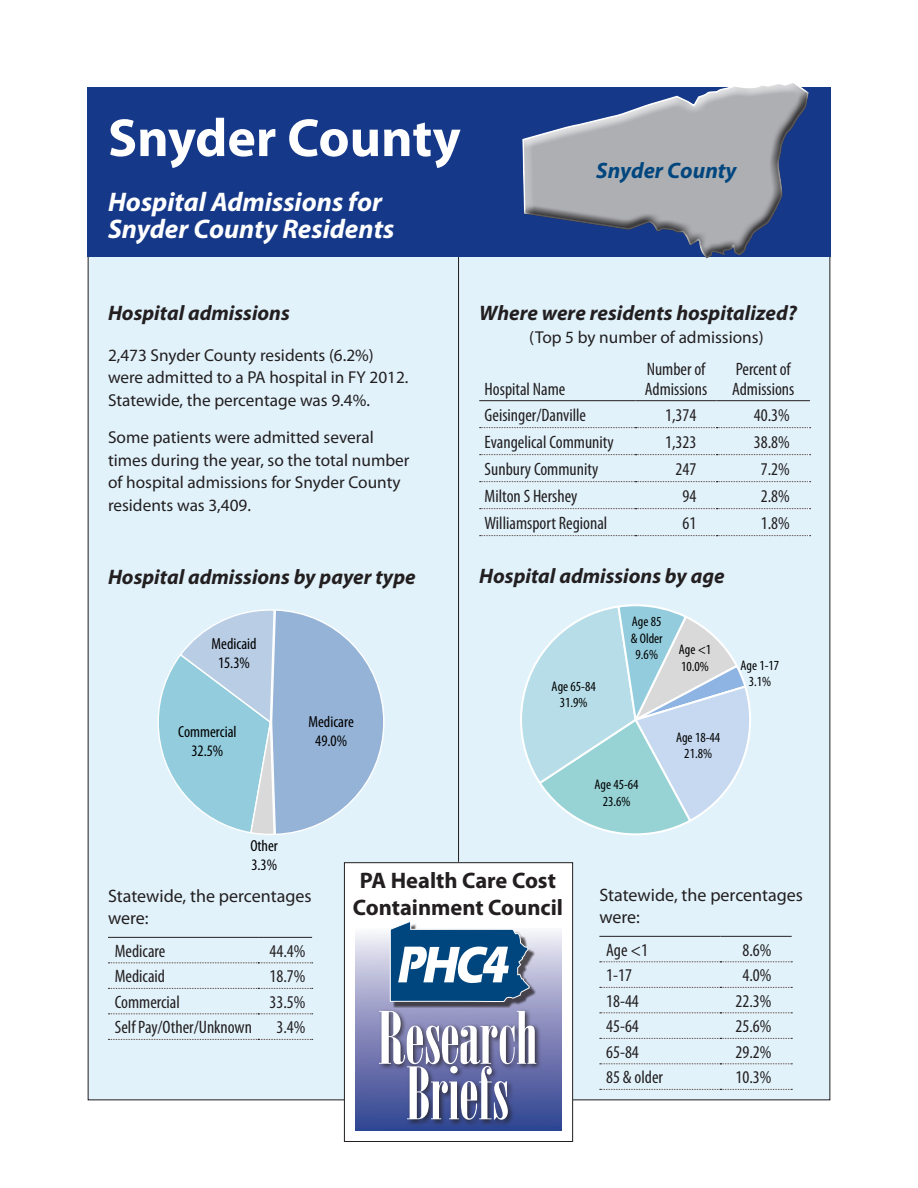
<style>
.page{position:relative;width:918px;height:1188px;background:#fff}
.page>*{position:absolute;margin:0;border:0;box-sizing:border-box;transform-origin:0 0}
.t1{font:72px "Bodoni MT Poster Compressed";color:#fff}
.t2{font:700 54px "Myriad Pro";color:#fff}
.t3{font:italic 700 27px "Myriad Pro";color:#fff}
.t4{font:700 22.5px "Myriad Pro";color:#231f20}
.t5{font:italic 700 22.35px "Myriad Pro";color:#00467e}
.Subhead{font:italic 700 21px "Myriad Pro";color:#231f20}
.Table_Text{font:condensed 18px "Myriad Pro";color:#231f20}
.Text{font:18px/22.5px "Myriad Pro";color:#231f20}
.Text-2{font:17.25px/22.5px "Myriad Pro";color:#231f20}
.t6{font:condensed 16.05px/18.9px "Myriad Pro";color:#000;text-align:center}
.t7{font:condensed 13.95px/16.6px "Myriad Pro";color:#000;text-align:center}
</style>
<div class="page">
<div style="left:88px;top:88px;width:742px;height:1012px;background:#e1f2fb"></div>
<hr style="left:458px;top:257px;width:1px;height:605px;background:#231f20">
<div style="left:87px;top:87px;width:744px;height:169px;background:#153889"></div>
<svg style="left:480px;top:427px;width:331px;height:1px"></svg>
<svg style="left:480px;top:454px;width:331px;height:1px"></svg>
<svg style="left:480px;top:481px;width:331px;height:1px"></svg>
<svg style="left:480px;top:508px;width:331px;height:1px"></svg>
<svg style="left:480px;top:535px;width:331px;height:1px"></svg>
<hr style="left:479px;top:400px;width:157px;height:1px;background:#231f20">
<hr style="left:636px;top:400px;width:81px;height:1px;background:#231f20">
<hr style="left:717px;top:400px;width:93px;height:1px;background:#231f20">
<div style="left:344px;top:863px;width:229px;height:279px;background:#fff"></div>
<div style="left:344px;top:862px;width:229px;height:280px;border:1px solid #231f20"></div>
<div style="left:356px;top:929px;width:205px;height:201px;background:linear-gradient(to bottom,#eee9f4,#2c3b8c)"></div>
<div style="left:377px;top:1009px;width:165px;height:117px;background:#231f20;opacity:.75"></div>
<svg style="left:108px;top:962px;width:205px;height:1px"></svg>
<svg style="left:108px;top:988px;width:205px;height:1px"></svg>
<svg style="left:108px;top:1013px;width:205px;height:1px"></svg>
<svg style="left:108px;top:1039px;width:205px;height:1px"></svg>
<hr style="left:108px;top:937px;width:150px;height:1px;background:#231f20">
<hr style="left:258px;top:937px;width:54px;height:1px;background:#231f20">
<div style="left:393px;top:923px;width:143px;height:85px;background:#231f20;opacity:.75"></div>
<svg style="left:390px;top:921px;width:140px;height:81px"></svg>
<svg style="left:600px;top:961px;width:192px;height:1px"></svg>
<svg style="left:600px;top:987px;width:192px;height:1px"></svg>
<svg style="left:600px;top:1012px;width:192px;height:1px"></svg>
<svg style="left:600px;top:1038px;width:192px;height:1px"></svg>
<svg style="left:600px;top:1063px;width:192px;height:1px"></svg>
<svg style="left:600px;top:1089px;width:192px;height:1px"></svg>
<hr style="left:599px;top:936px;width:121px;height:1px;background:#231f20">
<hr style="left:720px;top:936px;width:72px;height:1px;background:#231f20">
<div style="left:512px;top:71px;width:305px;height:188px;background:#fff"></div>
<div style="left:515px;top:85px;width:304px;height:184px;background:#231f20;opacity:.75"></div>
<svg style="left:157px;top:609px;width:228px;height:226px"></svg>
<svg style="left:520px;top:604px;width:231px;height:231px"></svg>
<p class="t2" style="left:108px;top:103px;width:354px">Snyder County</p>
<p class="t3" style="left:108px;top:184px;width:276px">Hospital Admissions for</p>
<p class="t3" style="left:108px;top:211px;width:288px">Snyder County Residents</p>
<p class="t5" style="left:596px;top:156px;width:142px">Snyder County</p>
<p class="Subhead" style="left:108px;top:300px;width:183px">Hospital admissions</p>
<p class="Text-2" style="left:108px;top:344px;width:302px">2,473 Snyder County residents (6.2%) were admitted to a PA hospital in FY 2012.<br>Statewide, the percentage was 9.4%.</p>
<p class="Text-2" style="left:108px;top:426px;width:303px">Some patients were admitted several times during the year, so the total number of hospital admissions for Snyder County residents was 3,409.</p>
<p class="Subhead" style="left:108px;top:563px;width:309px">Hospital admissions by payer type</p>
<p class="t6" style="left:212px;top:634px;width:46px">Medicaid<br>15.3%</p>
<p class="t6" style="left:178px;top:722px;width:60px">Commercial<br>32.5%</p>
<p class="t6" style="left:309px;top:712px;width:47px">Medicare<br>49.0%</p>
<p class="t6" style="left:250px;top:836px;width:29px;text-align:left">Other<br>3.3%</p>
<p class="Subhead" style="left:479px;top:299px;width:319px">Where were residents hospitalized?</p>
<p class="Text-2" style="left:529px;top:325px;width:236px">(Top 5 by number of admissions)</p>
<p class="Table_Text" style="left:485px;top:378px;width:82px">Hospital Name</p>
<p class="Table_Text" style="left:647px;top:358px;width:60px">Number of</p>
<p class="Table_Text" style="left:645px;top:378px;width:64px">Admissions</p>
<p class="Table_Text" style="left:736px;top:358px;width:56px">Percent of</p>
<p class="Table_Text" style="left:732px;top:378px;width:64px">Admissions</p>
<p class="Table_Text" style="left:485px;top:404px;width:103px">Geisinger/Danville</p>
<p class="Table_Text" style="left:665px;top:404px;width:33px">1,374</p>
<p class="Table_Text" style="left:754px;top:404px;width:37px">40.3%</p>
<p class="Table_Text" style="left:485px;top:431px;width:131px">Evangelical Community</p>
<p class="Table_Text" style="left:665px;top:431px;width:33px">1,323</p>
<p class="Table_Text" style="left:754px;top:431px;width:37px">38.8%</p>
<p class="Table_Text" style="left:485px;top:458px;width:115px">Sunbury Community</p>
<p class="Table_Text" style="left:676px;top:458px;width:22px">247</p>
<p class="Table_Text" style="left:761px;top:458px;width:30px">7.2%</p>
<p class="Table_Text" style="left:485px;top:485px;width:94px">Milton S Hershey</p>
<p class="Table_Text" style="left:682px;top:485px;width:15px">94</p>
<p class="Table_Text" style="left:761px;top:485px;width:30px">2.8%</p>
<p class="Table_Text" style="left:485px;top:512px;width:124px">Williamsport Regional</p>
<p class="Table_Text" style="left:682px;top:512px;width:15px">61</p>
<p class="Table_Text" style="left:761px;top:512px;width:30px">1.8%</p>
<p class="Subhead" style="left:479px;top:562px;width:247px">Hospital admissions by age</p>
<p class="t7" style="left:552px;top:677px;width:46px">Age 65-84<br>31.9%</p>
<p class="t7" style="left:631px;top:613px;width:33px">Age 85 &amp; Older<br>9.6%</p>
<p class="t7" style="left:594px;top:776px;width:46px">Age 45-64<br>23.6%</p>
<p class="t7" style="left:679px;top:641px;width:34px;text-align:left">Age &lt;1<br>10.0%</p>
<p class="t7" style="left:676px;top:729px;width:46px">Age 18-44<br>21.8%</p>
<p class="t7" style="left:740px;top:656px;width:40px">Age 1-17<br>3.1%</p>
<p class="Text" style="left:108px;top:884px;width:205px">Statewide, the percentages were:</p>
<p class="Table_Text" style="left:115px;top:940px;width:52px">Medicare</p>
<p class="Table_Text" style="left:269px;top:940px;width:37px">44.4%</p>
<p class="Table_Text" style="left:115px;top:966px;width:52px">Medicaid</p>
<p class="Table_Text" style="left:269px;top:966px;width:37px">18.7%</p>
<p class="Table_Text" style="left:115px;top:991px;width:67px">Commercial</p>
<p class="Table_Text" style="left:269px;top:991px;width:37px">33.5%</p>
<p class="Table_Text" style="left:115px;top:1017px;width:139px">Self Pay/Other/Unknown</p>
<p class="Table_Text" style="left:276px;top:1017px;width:30px">3.4%</p>
<p class="t4" style="left:360px;top:866px;width:198px">PA Health Care Cost</p>
<p class="t4" style="left:353px;top:893px;width:212px">Containment Council</p>
<p class="t1" style="left:379px;top:997px;width:160px">Research</p>
<p class="t1" style="left:407px;top:1052px;width:104px">Briefs</p>
<p class="Text" style="left:599px;top:883px;width:205px">Statewide, the percentages were:</p>
<p class="Table_Text" style="left:606px;top:939px;width:43px">Age &lt;1</p>
<p class="Table_Text" style="left:742px;top:939px;width:30px">8.6%</p>
<p class="Table_Text" style="left:606px;top:965px;width:27px">1-17</p>
<p class="Table_Text" style="left:742px;top:965px;width:30px">4.0%</p>
<p class="Table_Text" style="left:606px;top:990px;width:34px">18-44</p>
<p class="Table_Text" style="left:736px;top:990px;width:37px">22.3%</p>
<p class="Table_Text" style="left:606px;top:1016px;width:34px">45-64</p>
<p class="Table_Text" style="left:736px;top:1016px;width:37px">25.6%</p>
<p class="Table_Text" style="left:606px;top:1041px;width:34px">65-84</p>
<p class="Table_Text" style="left:736px;top:1041px;width:37px">29.2%</p>
<p class="Table_Text" style="left:606px;top:1067px;width:58px">85 &amp; older</p>
<p class="Table_Text" style="left:736px;top:1067px;width:37px">10.3%</p>
</div>
